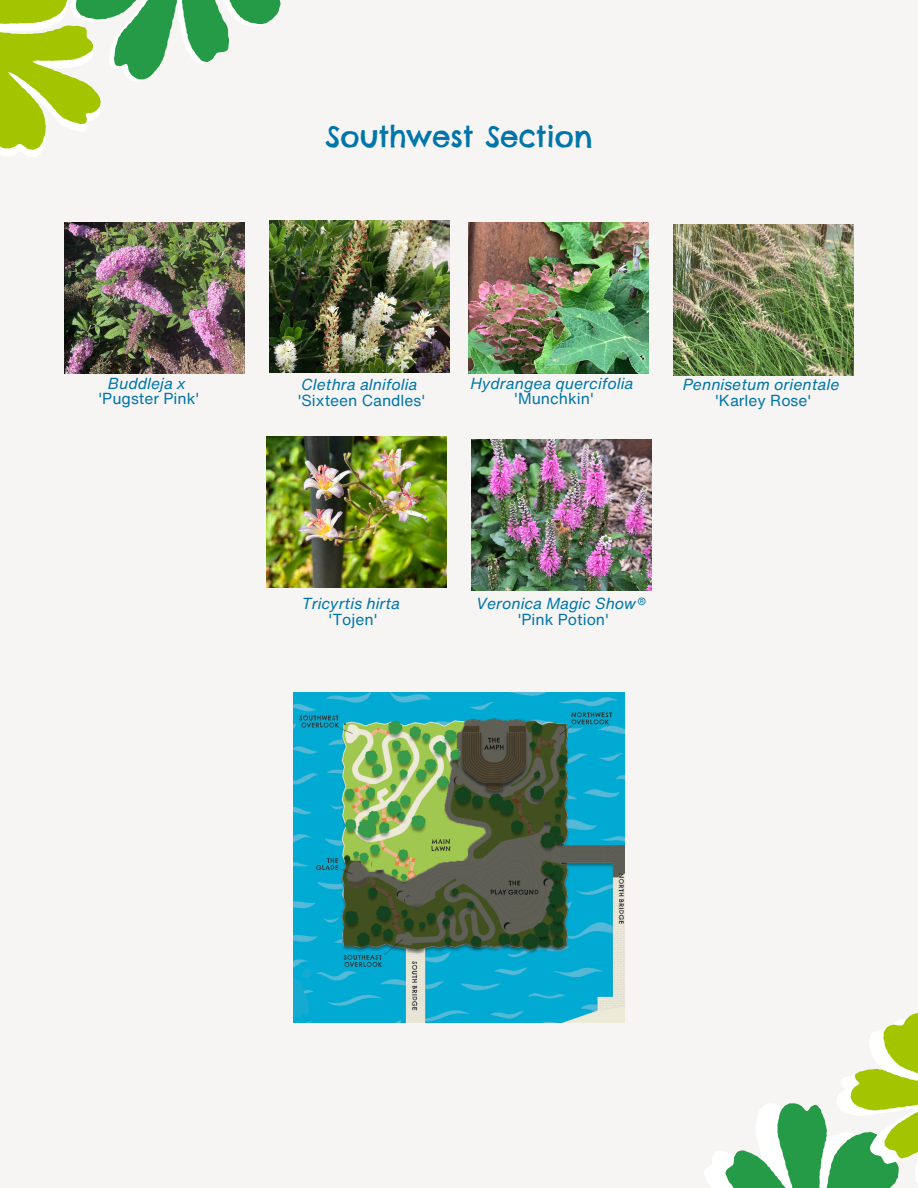
<style>
.page{position:relative;width:918px;height:1188px;background:#f6f5f3}
.page>*{position:absolute;margin:0;border:0;box-sizing:border-box;transform-origin:0 0}
.t1{font:29.4px "Chelsea Market";letter-spacing:-.005em;color:#0075a9}
.t2{font:italic 15.6px "Helvetica Now Text";color:#0075a9}
.t3{font:15.6px "Helvetica Now Text";color:#0075a9}
</style>
<div class="page">
<svg style="left:0;top:0;width:281px;height:157px"></svg>
<img style="left:471px;top:439px;width:180px;height:152px">
<img style="left:267px;top:436px;width:180px;height:152px">
<img style="left:469px;top:222px;width:180px;height:151px">
<img style="left:269px;top:221px;width:180px;height:151px">
<img style="left:65px;top:222px;width:180px;height:152px">
<img style="left:673px;top:224px;width:180px;height:151px">
<svg style="left:704px;top:1013px;width:214px;height:175px"></svg>
<img style="left:294px;top:692px;width:330px;height:331px">
<p class="t2" style="left:108px;top:372px;width:79px">Buddleja x</p>
<p class="t3" style="left:99px;top:387px;width:102px">'Pugster Pink'</p>
<p class="t1" style="left:326px;top:118px;width:268px">Southwest Section</p>
<p class="t2" style="left:301px;top:373px;width:118px">Clethra alnifolia</p>
<p class="t3" style="left:298px;top:389px;width:129px">'Sixteen Candles'</p>
<p class="t2" style="left:471px;top:372px;width:164px">Hydrangea quercifolia</p>
<p class="t3" style="left:514px;top:387px;width:81px">'Munchkin'</p>
<p class="t2" style="left:683px;top:373px;width:158px">Pennisetum orientale</p>
<p class="t3" style="left:715px;top:389px;width:98px">'Karley Rose'</p>
<p class="t2" style="left:302px;top:592px;width:100px">Tricyrtis hirta</p>
<p class="t3" style="left:329px;top:607px;width:50px">'Tojen'</p>
<p class="t2" style="left:476px;top:592px;width:171px">Veronica Magic Show®</p>
<h1 class="t3" style="left:518px;top:607px;width:93px">'Pink Potion'</h1>
</div>
